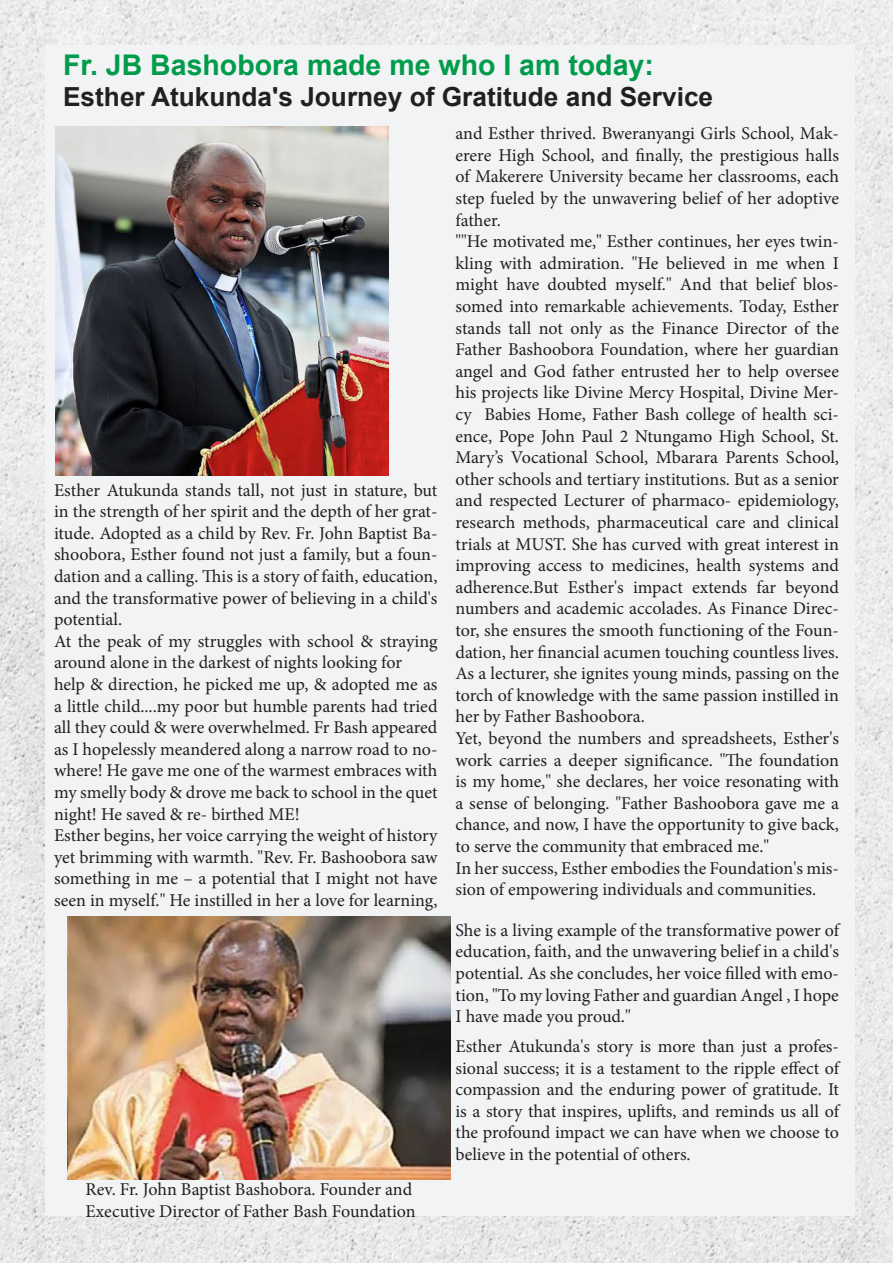
<style>
.page{position:relative;width:893px;height:1263px;background:#fff}
.page>*{position:absolute;margin:0;border:0;box-sizing:border-box;transform-origin:0 0}
.t1{font:700 28.5px "Arial";color:#009c4b}
.t2{font:700 26.25px "Arial";color:#231f20}
.t3{font:18px/21.6px "Minion Pro";color:#231f20;text-align:justify}
</style>
<div class="page">
<img style="left:0;top:0;width:893px;height:1263px">
<div style="left:45px;top:45px;width:810px;height:1170px;background:#f2f3f4"></div>
<img style="left:55px;top:126px;width:334px;height:349px">
<img style="left:68px;top:917px;width:382px;height:262px">
<img style="left:0;top:0;width:1px;height:1262px">
<p class="t1" style="left:63px;top:45px;width:592px">Fr. JB Bashobora made me who I am today:</p>
<p class="t2" style="left:63px;top:79px;width:652px">Esther Atukunda's Journey of Gratitude and Service</p>
<p class="t3" style="left:54px;top:479px;width:385px">Esther Atukunda stands tall, not just in stature, but in the strength of her spirit and the depth of her grat&shy;itude. Adopted as a child by Rev. Fr. John Baptist Ba&shy;shoobora, Esther found not just a family, but a foun&shy;dation and a calling. This is a story of faith, education, and the transformative power of believing in a child's potential.</p>
<p class="t3" style="left:54px;top:630px;width:385px">At the peak of my struggles with school &amp; straying around alone in the darkest of nights looking for</p>
<p class="t3" style="left:54px;top:674px;width:385px">help &amp; direction, he picked me up, &amp; adopted me as a little child....my poor but humble parents had tried all they could &amp; were overwhelmed. Fr Bash appeared as I hopelessly meandered along a narrow road to no&shy;where! He gave me one of the warmest embraces with my smelly body &amp; drove me back to school in the quet night! He saved &amp; re- birthed ME!</p>
<p class="t3" style="left:54px;top:825px;width:385px">Esther begins, her voice carrying the weight of history yet brimming with warmth. "Rev. Fr. Bashoobora saw something in me – a potential that I might not have seen in myself." He instilled in her a love for learning,</p>
<p class="t3" style="left:86px;top:1178px;width:332px">Rev. Fr. John Baptist Bashobora. Founder and<br>Executive Director of Father Bash Foundation</p>
<p class="t3" style="left:455px;top:123px;width:385px">and Esther thrived. Bweranyangi Girls School, Mak&shy;erere High School, and finally, the prestigious halls of Makerere University became her classrooms, each step fueled by the unwavering belief of her adoptive father.</p>
<p class="t3" style="left:455px;top:231px;width:385px">""He motivated me," Esther continues, her eyes twin&shy;kling with admiration. "He believed in me when I might have doubted myself." And that belief blos&shy;somed into remarkable achievements. Today, Esther stands tall not only as the Finance Director of the Father Bashoobora Foundation, where her guardian angel and God father entrusted her to help oversee his projects like Divine Mercy Hospital, Divine Mer&shy;cy Babies Home, Father Bash college of health sci&shy;ence, Pope John Paul 2 Ntungamo High School, St.<br>Mary’s Vocational School, Mbarara Parents School, other schools and tertiary institutions. But as a senior and respected Lecturer of pharmaco- epidemiology, research methods, pharmaceutical care and clinical trials at MUST. She has curved with great interest in improving access to medicines, health systems and adherence.But Esther's impact extends far beyond numbers and academic accolades. As Finance Direc&shy;tor, she ensures the smooth functioning of the Foun&shy;dation, her financial acumen touching countless lives.<br>As a lecturer, she ignites young minds, passing on the torch of knowledge with the same passion instilled in her by Father Bashoobora.</p>
<p class="t3" style="left:455px;top:727px;width:385px">Yet, beyond the numbers and spreadsheets, Esther's work carries a deeper significance. "The foundation is my home," she declares, her voice resonating with a sense of belonging. "Father Bashoobora gave me a chance, and now, I have the opportunity to give back, to serve the community that embraced me."</p>
<p class="t3" style="left:455px;top:857px;width:385px">In her success, Esther embodies the Foundation's mis&shy;sion of empowering individuals and communities.</p>
<p class="t3" style="left:455px;top:919px;width:385px">She is a living example of the transformative power of education, faith, and the unwavering belief in a child's potential. As she concludes, her voice filled with emo&shy;tion, "To my loving Father and guardian Angel , I hope I have made you proud."</p>
<p class="t3" style="left:455px;top:1035px;width:385px">Esther Atukunda's story is more than just a profes&shy;sional success; it is a testament to the ripple effect of compassion and the enduring power of gratitude. It is a story that inspires, uplifts, and reminds us all of the profound impact we can have when we choose to believe in the potential of others.</p>
</div>
